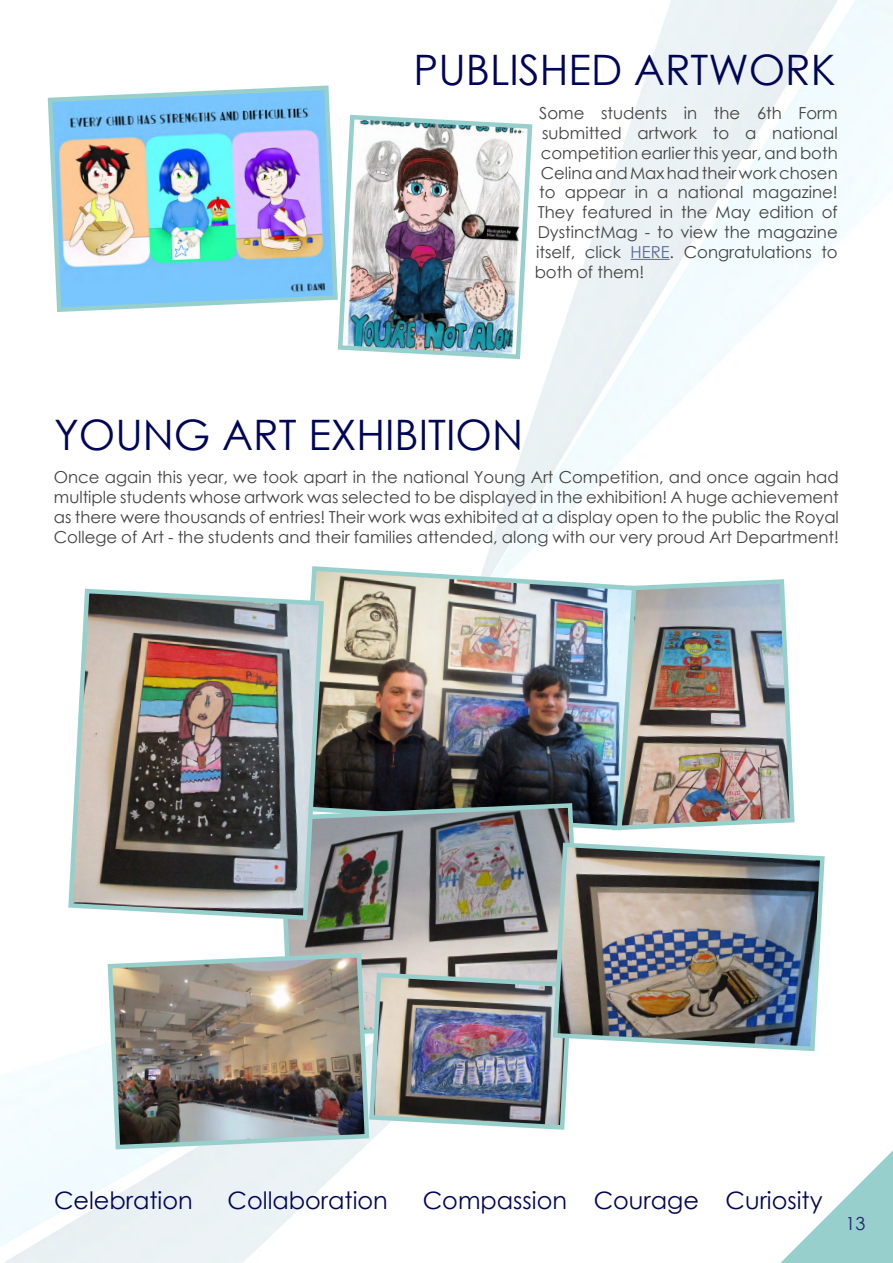
<style>
.page{position:relative;width:893px;height:1263px;background:#fff}
.page>*{position:absolute;margin:0;border:0;box-sizing:border-box;transform-origin:0 0}
.t1{font:42px "Century Gothic";color:#000557}
.t2{font:24px "Century Gothic";color:#000557}
.t3{font:18px "Century Gothic";color:#1f236b}
.t4{font:16.5px/19.8px "Century Gothic";color:#424241;text-align:justify}
.s1{color:#5467a3}
</style>
<div class="page">
<svg style="left:780px;top:1150px;width:113px;height:113px"></svg>
<hr style="left:631px;top:259px;width:39px;height:1px;background:#5467a3">
<img style="left:639px;top:579px;width:156px;height:251px">
<img style="left:337px;top:114px;width:196px;height:246px">
<img style="left:47px;top:85px;width:293px;height:229px">
<img style="left:311px;top:564px;width:328px;height:267px">
<img style="left:283px;top:801px;width:301px;height:169px">
<img style="left:372px;top:970px;width:197px;height:162px">
<img style="left:105px;top:950px;width:267px;height:202px">
<img style="left:550px;top:840px;width:275px;height:213px">
<img style="left:68px;top:586px;width:258px;height:336px">
<h1 class="t1" style="left:414px;top:41px;width:423px">PUBLISHED ARTWORK</h1>
<p class="t4" style="left:539px;top:103px;width:300px">Some students in the 6th Form</p>
<p class="t4" style="left:542px;top:123px;width:297px">submitted artwork to a national</p>
<p class="t4" style="left:541px;top:143px;width:299px">competition earlier this year, and both</p>
<p class="t4" style="left:541px;top:162px;width:299px">Celina and Max had their work chosen</p>
<p class="t4" style="left:539px;top:182px;width:300px">to appear in a national magazine!</p>
<p class="t4" style="left:538px;top:202px;width:302px">They featured in the May edition of</p>
<p class="t4" style="left:538px;top:222px;width:302px">DystinctMag - to view the magazine</p>
<p class="t4" style="left:536px;top:242px;width:303px">itself, click <span class="s1">HERE</span>. Congratulations to</p>
<p class="t4" style="left:535px;top:261px;width:111px">both of them!</p>
<h1 class="t1" style="left:54px;top:405px;width:471px">YOUNG ART EXHIBITION</h1>
<p class="t4" style="left:54px;top:467px;width:786px">Once again this year, we took apart in the national Young Art Competition, and once again had multiple students whose artwork was selected to be displayed in the exhibition! A huge achievement as there were thousands of entries! Their work was exhibited at a display open to the public the Royal College of Art - the students and their families attended, along with our very proud Art Department!</p>
<h2 class="t2" style="left:54px;top:1183px;width:140px">Celebration</h2>
<h2 class="t2" style="left:228px;top:1183px;width:162px">Collaboration</h2>
<h2 class="t2" style="left:423px;top:1183px;width:401px">Compassion Courage Curiosity</h2>
<p class="t3" style="left:845px;top:1211px;width:21px">13</p>
</div>
